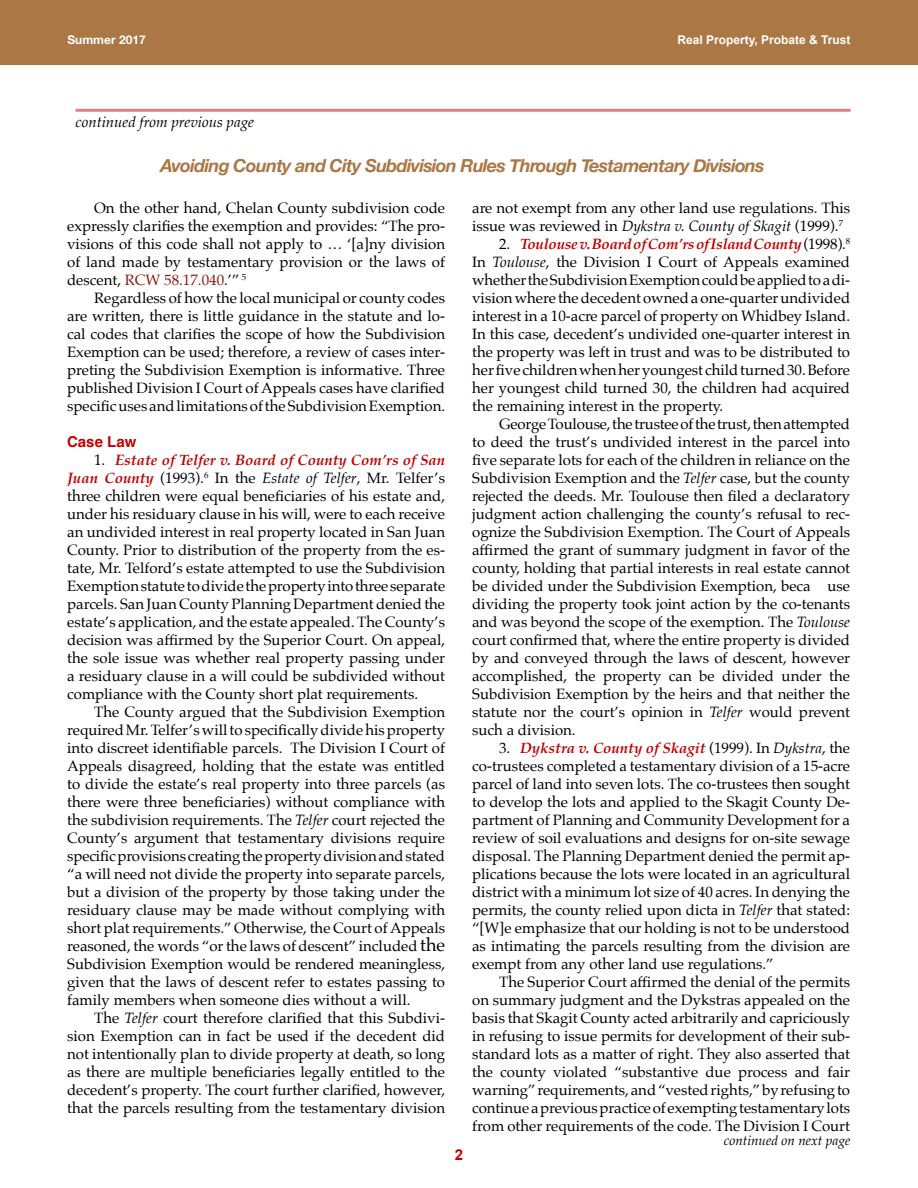
<style>
.page{position:relative;width:918px;height:1188px;background:#fff}
.page>*{position:absolute;margin:0;border:0;box-sizing:border-box;transform-origin:0 0}
.title_continue{font:italic 700 18px "Helvetica Neue";letter-spacing:-.04em;color:#ab7745}
.body{font:15px/18px "Palatino";color:#000;text-align:justify}
.bodywsp{font:15px/18px "Palatino";color:#000;text-align:justify}
.body-2{font:italic 700 15px "Palatino";letter-spacing:-.015em;color:#c30000}
.continued_from{font:italic 15px "Palatino";color:#000}
.sub{font:700 15px "Helvetica";color:#c30000}
.folio{font:700 15px "Arial";color:#c30000}
.continued_on{font:italic 13.5px "Palatino";color:#000}
.t1{font:700 12px "Arial";color:#fff}
.t2{font:700 12px "Helvetica Neue";color:#fff}
.s1{color:#8b180e}
.s2{font-weight:400;font-style:normal;color:#000}
.s3{font-weight:700;font-style:italic;color:#c30000}
.s4{font-style:italic}
.s5{font-size:18px}
</style>
<div class="page">
<div style="left:0;top:0;width:918px;height:65px;background:#ab7745"></div>
<hr style="left:76px;top:109px;width:774px;height:3px;background:#e18080">
<p class="t2" style="left:68px;top:30px;width:80px">Summer 2017</p>
<p class="t1" style="left:677px;top:32px;width:175px">Real Property, Probate &amp; Trust</p>
<p class="continued_from" style="left:76px;top:109px;width:180px">continued from previous page</p>
<p class="title_continue" style="left:160px;top:152px;width:606px">Avoiding County and City Subdivision Rules Through Testamentary Divisions</p>
<p class="bodywsp" style="left:67px;top:199px;width:379px;text-indent:27px">On the other hand, Chelan County subdivision code expressly clarifies the exemption and provides: “The pro&shy;visions of this code shall not apply to … ‘[a]ny division of land made by testamentary provision or the laws of descent, <span class="s1">RCW 58.17.040</span>.’” <sup>5</sup></p>
<p class="body" style="left:67px;top:289px;width:380px;text-indent:27px">Regardless of how the local municipal or county codes are written, there is little guidance in the statute and lo&shy;cal codes that clarifies the scope of how the Subdivision Exemption can be used; therefore, a review of cases inter&shy;preting the Subdivision Exemption is informative. Three published Division I Court of Appeals cases have clarified specific uses and limitations of the Subdivision Exemption.</p>
<p class="sub" style="left:67px;top:430px;width:71px">Case Law</p>
<p class="body-2" style="left:94px;top:448px;width:352px"><span class="s2">1.</span> Estate of Telfer v. Board of County Com’rs of San</p>
<p class="body" style="left:67px;top:469px;width:379px"><span class="s3">Juan County</span> (1993).<sup>6</sup> In the <span class="s4">Estate of Telfer</span>, Mr. Telfer’s</p>
<p class="body" style="left:67px;top:487px;width:379px">three children were equal beneficiaries of his estate and,</p>
<p class="body" style="left:67px;top:505px;width:380px">under his residuary clause in his will, were to each receive</p>
<p class="body" style="left:67px;top:523px;width:379px">an undivided interest in real property located in San Juan</p>
<p class="body" style="left:67px;top:541px;width:379px">County. Prior to distribution of the property from the es-</p>
<p class="body" style="left:67px;top:559px;width:380px">tate, Mr. Telford’s estate attempted to use the Subdivision</p>
<p class="body" style="left:67px;top:577px;width:380px">Exemption statute to divide the property into three separate</p>
<p class="body" style="left:67px;top:595px;width:379px">parcels. San Juan County Planning Department denied the</p>
<p class="body" style="left:67px;top:613px;width:379px">estate’s application, and the estate appealed. The County’s</p>
<p class="body" style="left:67px;top:631px;width:379px">decision was affirmed by the Superior Court. On appeal,</p>
<p class="body" style="left:67px;top:649px;width:379px">the sole issue was whether real property passing under</p>
<p class="body" style="left:67px;top:667px;width:379px">a residuary clause in a will could be subdivided without</p>
<p class="body" style="left:67px;top:685px;width:353px">compliance with the County short plat requirements.</p>
<p class="body" style="left:94px;top:703px;width:353px">The County argued that the Subdivision Exemption</p>
<p class="body" style="left:67px;top:721px;width:379px">required Mr. Telfer’s will to specifically divide his property</p>
<p class="body" style="left:67px;top:739px;width:379px">into discreet identifiable parcels. The Division I Court of</p>
<p class="body" style="left:67px;top:757px;width:379px">Appeals disagreed, holding that the estate was entitled</p>
<p class="body" style="left:67px;top:775px;width:380px">to divide the estate’s real property into three parcels (as</p>
<p class="body" style="left:67px;top:793px;width:380px">there were three beneficiaries) without compliance with</p>
<p class="body" style="left:67px;top:811px;width:379px">the subdivision requirements. The <span class="s4">Telfer</span> court rejected the</p>
<p class="body" style="left:67px;top:829px;width:380px">County’s argument that testamentary divisions require</p>
<p class="body" style="left:67px;top:847px;width:379px">specific provisions creating the property division and stated</p>
<p class="body" style="left:67px;top:865px;width:379px">“a will need not divide the property into separate parcels,</p>
<p class="body" style="left:67px;top:883px;width:380px">but a division of the property by those taking under the</p>
<p class="body" style="left:67px;top:901px;width:379px">residuary clause may be made without complying with</p>
<p class="body" style="left:67px;top:919px;width:379px">short plat requirements.” Otherwise, the Court of Appeals</p>
<p class="body" style="left:67px;top:937px;width:379px">reasoned, the words “or the laws of descent” included <span class="s5">the</span></p>
<p class="body" style="left:67px;top:955px;width:380px">Subdivision Exemption would be rendered meaningless,</p>
<p class="body" style="left:67px;top:973px;width:380px">given that the laws of descent refer to estates passing to</p>
<p class="body" style="left:67px;top:991px;width:345px">family members when someone dies without a will.</p>
<p class="body" style="left:94px;top:1009px;width:352px">The <span class="s4">Telfer</span> court therefore clarified that this Subdivi-</p>
<p class="body" style="left:67px;top:1027px;width:380px">sion Exemption can in fact be used if the decedent did</p>
<p class="body" style="left:67px;top:1045px;width:379px">not intentionally plan to divide property at death, so long</p>
<p class="body" style="left:67px;top:1063px;width:380px">as there are multiple beneficiaries legally entitled to the</p>
<p class="body" style="left:67px;top:1081px;width:380px">decedent’s property. The court further clarified, however,</p>
<p class="body" style="left:67px;top:1099px;width:379px">that the parcels resulting from the testamentary division</p>
<p class="folio" style="left:455px;top:1145px;width:10px">2</p>
<p class="body" style="left:472px;top:199px;width:379px">are not exempt from any other land use regulations. This issue was reviewed in <span class="s4">Dykstra v. County of Skagit</span> (1999).<sup>7</sup></p>
<p class="body-2" style="left:499px;top:232px;width:353px"><span class="s2">2.</span> Toulouse v. Board of Com’rs of Island County<span class="s2">(1998).</span><sup>8</sup></p>
<p class="body" style="left:472px;top:253px;width:380px">In <span class="s4">Toulouse</span>, the Division I Court of Appeals examined whether the Subdivision Exemption could be applied to a di&shy;vision where the decedent owned a one-quarter undivided interest in a 10-acre parcel of property on Whidbey Island.<br>In this case, decedent’s undivided one-quarter interest in the property was left in trust and was to be distributed to her five children when her youngest child turned 30. Before her youngest child turned 30, the children had acquired the remaining interest in the property.</p>
<p class="body" style="left:472px;top:415px;width:380px;text-indent:27px">George Toulouse, the trustee of the trust, then attempted to deed the trust’s undivided interest in the parcel into five separate lots for each of the children in reliance on the Subdivision Exemption and the <span class="s4">Telfer</span> case, but the county rejected the deeds. Mr. Toulouse then filed a declaratory judgment action challenging the county’s refusal to rec&shy;ognize the Subdivision Exemption. The Court of Appeals affirmed the grant of summary judgment in favor of the county, holding that partial interests in real estate cannot be divided under the Subdivision Exemption, beca use dividing the property took joint action by the co-tenants and was beyond the scope of the exemption. The <span class="s4">Toulouse </span>court confirmed that, where the entire property is divided by and conveyed through the laws of descent, however accomplished, the property can be divided under the Subdivision Exemption by the heirs and that neither the statute nor the court’s opinion in <span class="s4">Telfer</span> would prevent such a division.</p>
<p class="body" style="left:472px;top:739px;width:380px;text-indent:27px">3. <span class="s3">Dykstra v. County of Skagit</span> (1999). In <span class="s4">Dykstra</span>, the co-trustees completed a testamentary division of a 15-acre parcel of land into seven lots. The co-trustees then sought to develop the lots and applied to the Skagit County De&shy;partment of Planning and Community Development for a review of soil evaluations and designs for on-site sewage disposal. The Planning Department denied the permit ap&shy;plications because the lots were located in an agricultural district with a minimum lot size of 40 acres. In denying the permits, the county relied upon dicta in <span class="s4">Telfer</span> that stated: “[W]e emphasize that our holding is not to be understood as intimating the parcels resulting from the division are exempt from any other land use regulations.”</p>
<p class="body" style="left:472px;top:973px;width:380px;text-indent:27px">The Superior Court affirmed the denial of the permits on summary judgment and the Dykstras appealed on the basis that Skagit County acted arbitrarily and capriciously in refusing to issue permits for development of their sub&shy;standard lots as a matter of right. They also asserted that the county violated “substantive due process and fair warning” requirements, and “vested rights,” by refusing to continue a previous practice of exempting testamentary lots from other requirements of the code. The Division I Court</p>
<p class="continued_on" style="left:724px;top:1129px;width:128px">continued on next page</p>
</div>
